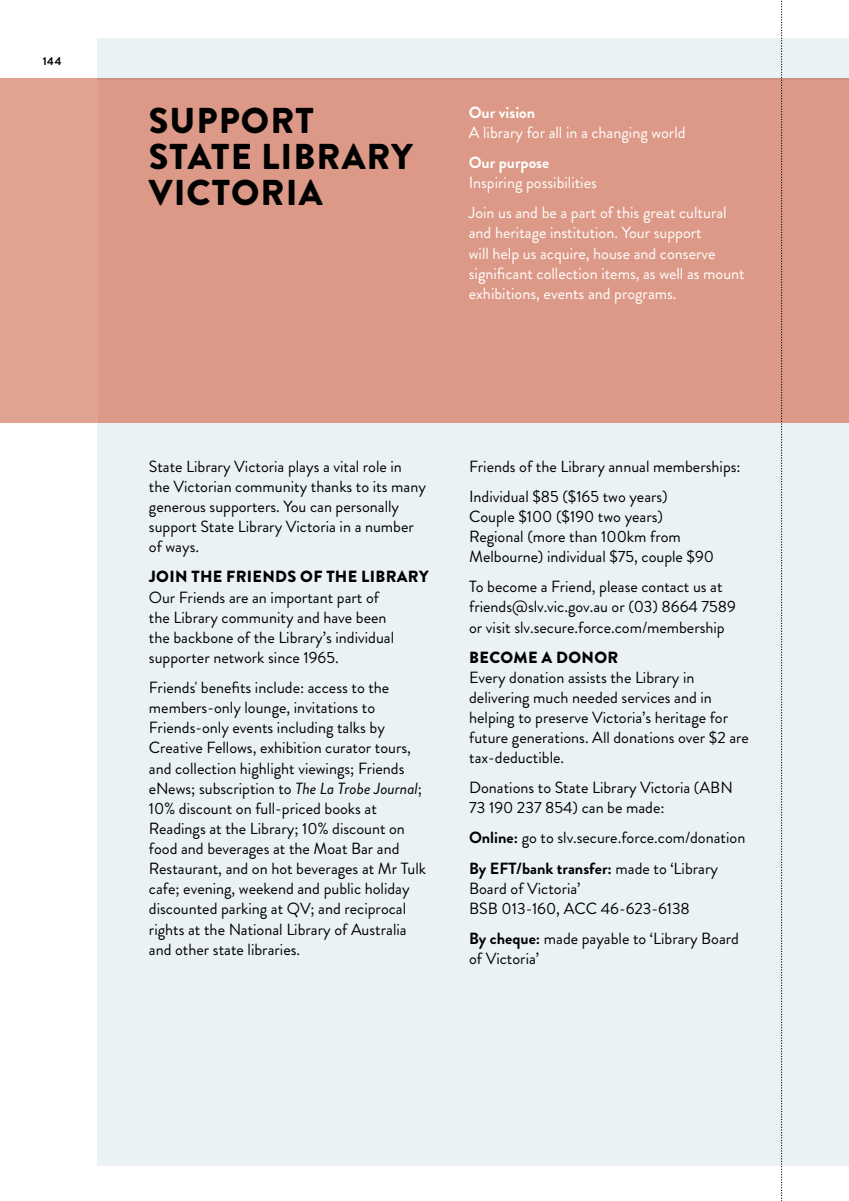
<style>
.page{position:relative;width:849px;height:1201px;background:#fff}
.page>*{position:absolute;margin:0;border:0;box-sizing:border-box;transform-origin:0 0}
.t1{font:900 35.88px/35.9px "Brandon Grotesque";letter-spacing:.03em;color:#000}
.t2{font:16.1px/20.1px "Brandon Grotesque";color:#000}
.t3{font:16.1px/20.1px "Brandon Grotesque";color:#fff}
.t4{font:900 16.1px "Brandon Grotesque";letter-spacing:.02em;color:#000}
.t5{font:700 16.1px "Brandon Grotesque";color:#fff}
.t6{font:700 11.38px "Brandon Grotesque";color:#000}
.s1{font-style:italic}
.s2{font-weight:700}
</style>
<div class="page">
<div style="left:98px;top:79px;width:750px;height:344px;background:#dd9987"></div>
<div style="left:98px;top:423px;width:750px;height:742px;background:#ebf2f6"></div>
<div style="left:0;top:79px;width:98px;height:344px;background:#e0a391"></div>
<div style="left:98px;top:38px;width:750px;height:41px;background:#ebf2f6"></div>
<svg style="left:780px;top:0;width:2px;height:1201px"></svg>
<p class="t6" style="left:43px;top:53px;width:20px">144</p>
<h1 class="t1" style="left:149px;top:103px;width:265px">SUPPORT<br>STATE LIBRARY<br>VICTORIA</h1>
<p class="t5" style="left:468px;top:101px;width:68px">Our vision</p>
<p class="t3" style="left:468px;top:123px;width:218px">A library for all in a changing world</p>
<p class="t5" style="left:468px;top:151px;width:82px">Our purpose</p>
<p class="t3" style="left:468px;top:173px;width:129px">Inspiring possibilities</p>
<p class="t3" style="left:468px;top:203px;width:277px">Join us and be a part of this great cultural and heritage institution. Your support<br>will help us acquire, house and conserve significant collection items, as well as mount exhibitions, events and programs.</p>
<p class="t2" style="left:149px;top:456px;width:278px">State Library Victoria plays a vital role in the Victorian community thanks to its many generous supporters. You can personally support State Library Victoria in a number of ways.</p>
<h2 class="t4" style="left:149px;top:565px;width:281px">JOIN THE FRIENDS OF THE LIBRARY</h2>
<p class="t2" style="left:149px;top:587px;width:246px">Our Friends are an important part of the Library community and have been the backbone of the Library’s individual supporter network since 1965.</p>
<p class="t2" style="left:149px;top:677px;width:278px">Friends' benefits include: access to the members-only lounge, invitations to Friends-only events including talks by Creative Fellows, exhibition curator tours, and collection highlight viewings; Friends eNews; subscription to <span class="s1">The La Trobe Journal</span>; 10% discount on full-priced books at Readings at the Library; 10% discount on food and beverages at the Moat Bar and Restaurant, and on hot beverages at Mr Tulk cafe; evening, weekend and public holiday discounted parking at QV; and reciprocal rights at the National Library of Australia and other state libraries.</p>
<p class="t2" style="left:469px;top:456px;width:273px">Friends of the Library annual memberships:</p>
<p class="t2" style="left:469px;top:486px;width:200px">Individual $85 ($165 two years)</p>
<p class="t2" style="left:469px;top:506px;width:195px">Couple $100 ($190 two years)</p>
<p class="t2" style="left:469px;top:526px;width:246px">Regional (more than 100km from<br>Melbourne) individual $75, couple $90</p>
<p class="t2" style="left:469px;top:577px;width:268px">To become a Friend, please contact us at friends@slv.vic.gov.au or (03) 8664 7589 or visit slv.secure.force.com/membership</p>
<h2 class="t4" style="left:469px;top:645px;width:150px">BECOME A DONOR</h2>
<p class="t2" style="left:469px;top:667px;width:281px">Every donation assists the Library in delivering much needed services and in helping to preserve Victoria’s heritage for future generations. All donations over $2 are tax-deductible.</p>
<p class="t2" style="left:469px;top:778px;width:265px">Donations to State Library Victoria (ABN<br>73 190 237 854) can be made:</p>
<p class="t2" style="left:469px;top:828px;width:277px"><span class="s2">Online:</span> go to slv.secure.force.com/donation</p>
<p class="t2" style="left:469px;top:858px;width:250px"><span class="s2">By EFT/bank transfer:</span> made to ‘Library<br>Board of Victoria’</p>
<p class="t2" style="left:469px;top:898px;width:222px">BSB 013-160, ACC 46-623-6138</p>
<p class="t2" style="left:469px;top:928px;width:271px"><span class="s2">By cheque:</span> made payable to ‘Library Board of Victoria’</p>
</div>
